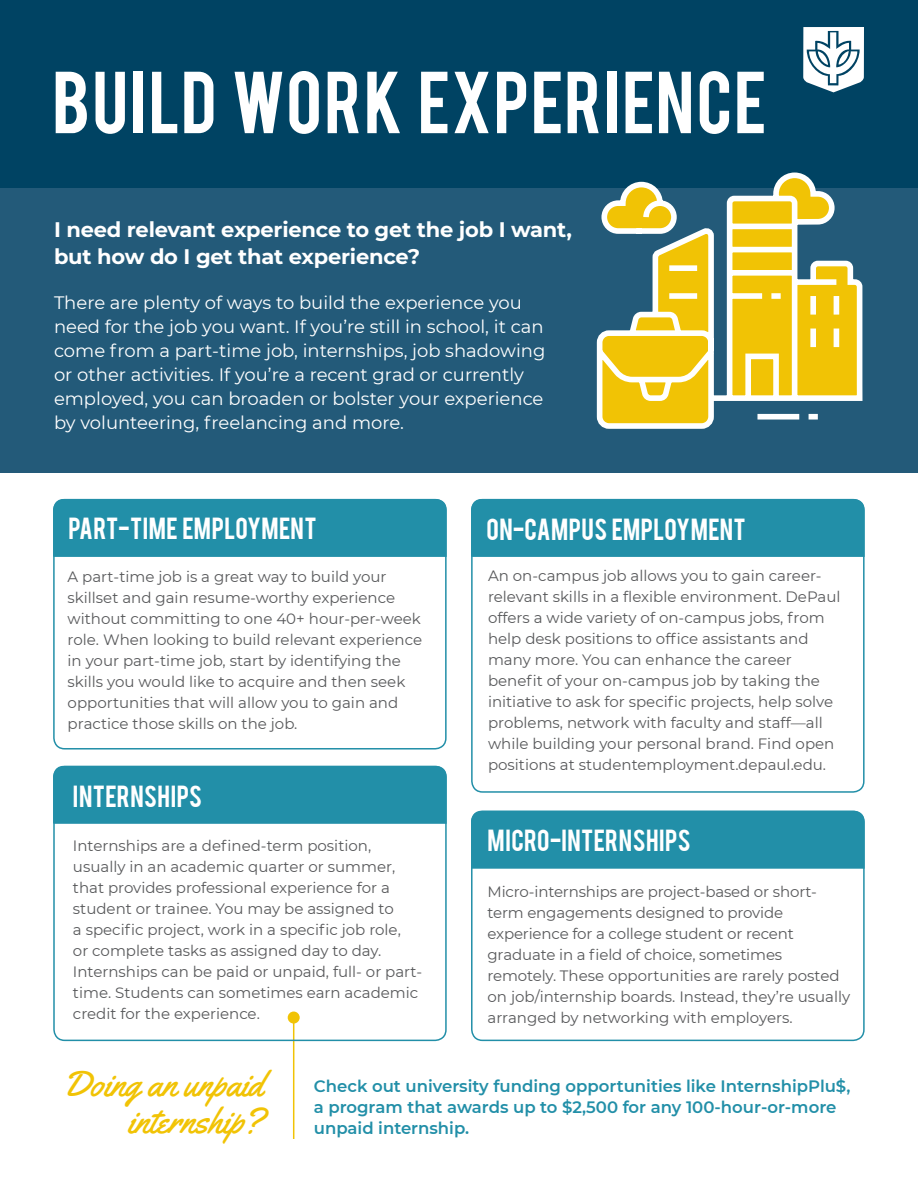
<style>
.page{position:relative;width:918px;height:1188px;background:#fff}
.page>*{position:absolute;margin:0;border:0;box-sizing:border-box;transform-origin:0 0}
.t1{font:69px "Bebas";letter-spacing:.03em;color:#fff}
.t2{font:36px/37.2px "Yellowtail";color:#f1c305;text-align:right}
.t3{font:24px "Bebas";letter-spacing:.015em;color:#fff}
.t4{font:700 21px/27px "Montserrat";letter-spacing:-.01em;color:#fff}
.t5{font:18px/24px "Montserrat";color:#fff}
.t6{font:600 16.5px/21px "Montserrat";color:#228fa8}
.t7{font:15px/21px "Montserrat";color:#58595b}
</style>
<div class="page">
<div style="left:0;top:173px;width:918px;height:300px;background:#235a79"></div>
<div style="left:0;top:0;width:918px;height:188px;background:#004363"></div>
<svg style="left:803px;top:27px;width:61px;height:65px"></svg>
<hr style="left:293px;top:1018px;width:1px;height:121px;background:#f1c305">
<div style="left:288px;top:1012px;width:12px;height:12px;background:#f1c305;border-radius:50%"></div>
<div style="left:53px;top:766px;width:394px;height:275px;border:2px solid #228fa8;border-radius:11px"></div>
<div style="left:53px;top:766px;width:394px;height:58px;background:#228fa8"></div>
<div style="left:53px;top:499px;width:394px;height:251px;border:2px solid #228fa8;border-radius:11px"></div>
<div style="left:53px;top:499px;width:394px;height:58px;background:#228fa8"></div>
<div style="left:471px;top:811px;width:394px;height:230px;border:2px solid #228fa8;border-radius:11px"></div>
<div style="left:471px;top:811px;width:394px;height:58px;background:#228fa8"></div>
<svg style="left:596px;top:172px;width:267px;height:257px"></svg>
<div style="left:471px;top:499px;width:394px;height:294px;border:2px solid #228fa8;border-radius:11px"></div>
<div style="left:471px;top:499px;width:394px;height:58px;background:#228fa8"></div>
<h1 class="t1" style="left:52px;top:52px;width:716px">BUILD WORK EXPERIENCE</h1>
<h3 class="t4" style="left:54px;top:215px;width:519px">I need relevant experience to get the job I want, but how do I get that experience?</h3>
<p class="t5" style="left:54px;top:290px;width:493px">There are plenty of ways to build the experience you need for the job you want. If you’re still in school, it can come from a part-time job, internships, job shadowing or other activities. If you’re a recent grad or currently employed, you can broaden or bolster your experience by volunteering, freelancing and more.</p>
<h3 class="t3" style="left:69px;top:511px;width:250px">PART-TIME EMPLOYMENT</h3>
<p class="t7" style="left:68px;top:566px;width:356px">A part-time job is a great way to build your skillset and gain resume-worthy experience without committing to one 40+ hour-per-week role. When looking to build relevant experience in your part-time job, start by identifying the skills you would like to acquire and then seek opportunities that will allow you to gain and practice those skills on the job.</p>
<h3 class="t3" style="left:73px;top:779px;width:131px">INTERNSHIPS</h3>
<p class="t7" style="left:73px;top:835px;width:351px">Internships are a defined-term position, usually in an academic quarter or summer, that provides professional experience for a student or trainee. You may be assigned to<br>a specific project, work in a specific job role,<br>or complete tasks as assigned day to day.<br>Internships can be paid or unpaid, full- or part&shy;time. Students can sometimes earn academic credit for the experience.</p>
<h3 class="t3" style="left:487px;top:512px;width:261px">ON-CAMPUS EMPLOYMENT</h3>
<p class="t7" style="left:488px;top:565px;width:354px">An on-campus job allows you to gain career&shy;relevant skills in a flexible environment. DePaul offers a wide variety of on-campus jobs, from help desk positions to office assistants and many more. You can enhance the career benefit of your on-campus job by taking the initiative to ask for specific projects, help solve problems, network with faculty and staff—all while building your personal brand. Find open positions at studentemployment.depaul.edu.</p>
<h3 class="t3" style="left:488px;top:823px;width:205px">MICRO-INTERNSHIPS</h3>
<p class="t7" style="left:488px;top:880px;width:364px">Micro-internships are project-based or short&shy;term engagements designed to provide experience for a college student or recent graduate in a field of choice, sometimes remotely. These opportunities are rarely posted on job/internship boards. Instead, they’re usually arranged by networking with employers.</p>
<h2 class="t2" style="left:62px;top:1065px;width:202px">Doing an unpaid internship?</h2>
<p class="t6" style="left:314px;top:1075px;width:538px">Check out university funding opportunities like InternshipPlu$, a program that awards up to $2,500 for any 100-hour-or-more unpaid internship.</p>
</div>
